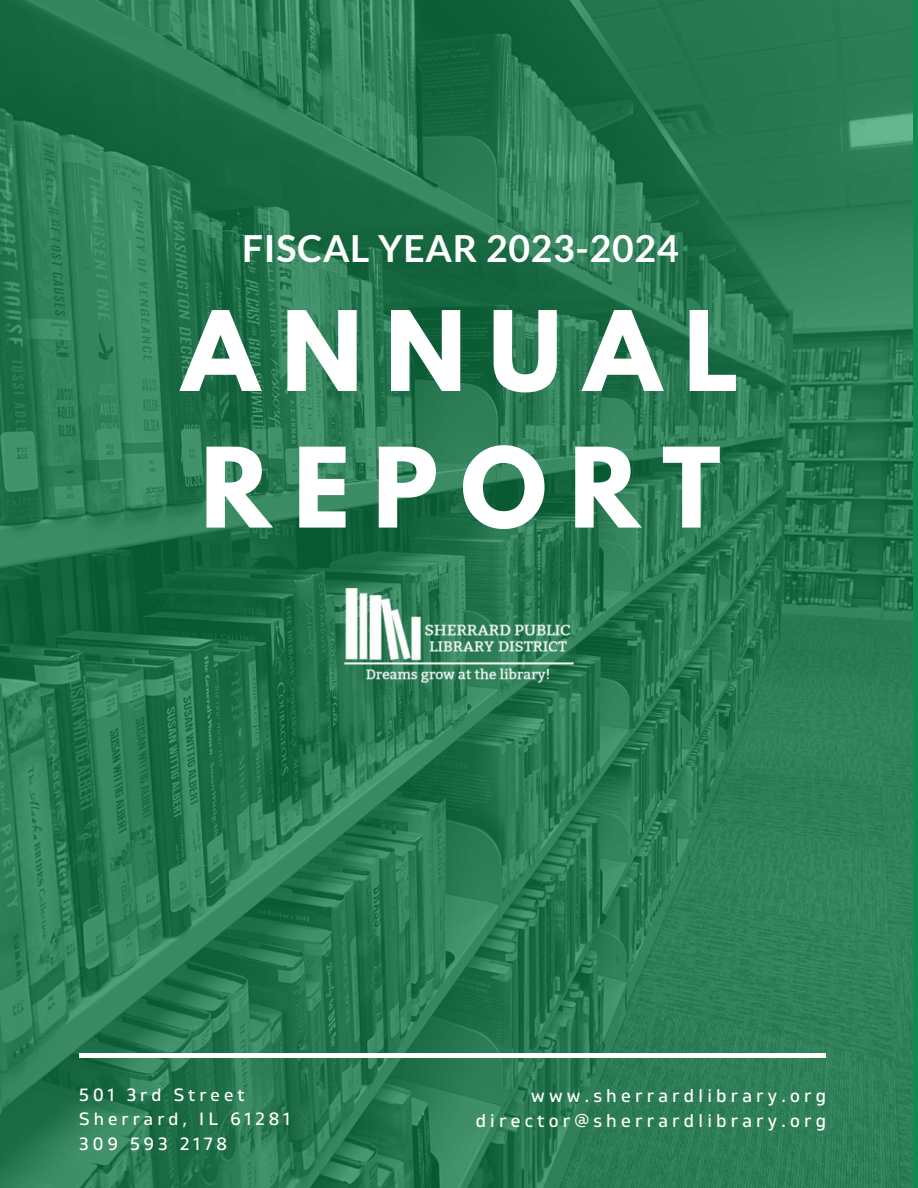
<style>
.page{position:relative;width:918px;height:1188px;background:#fff}
.page>*{position:absolute;margin:0;border:0;box-sizing:border-box;transform-origin:0 0}
.t1{font:700 98.1px/136.6px "League Spartan";letter-spacing:.23em;color:#fff}
.t2{font:700 37.35px "Lato";letter-spacing:.02em;color:#fff}
.t3{font:18.45px "Gilam";letter-spacing:.23em;color:#fff}
.t4{font:17.7px "Gilam";letter-spacing:.23em;color:#fff}
</style>
<div class="page">
<img style="left:0;top:0;width:912px;height:1188px">
<hr style="left:79px;top:1054px;width:747px;height:3px;background:#fff">
<img style="left:344px;top:588px;width:230px;height:95px">
<p class="t2" style="left:242px;top:225px;width:438px">FISCAL YEAR 2023-2024</p>
<h2 class="t1" style="left:182px;top:296px;width:559px">ANNUAL<br>REPORT</h2>
<p class="t4" style="left:79px;top:1085px;width:167px">501 3rd Street</p>
<p class="t4" style="left:79px;top:1109px;width:212px">Sherrard, IL 61281</p>
<p class="t4" style="left:79px;top:1133px;width:149px">309 593 2178</p>
<p class="t3" style="left:531px;top:1085px;width:297px">www.sherrardlibrary.org</p>
<p class="t3" style="left:476px;top:1110px;width:352px">director@sherrardlibrary.org</p>
</div>
